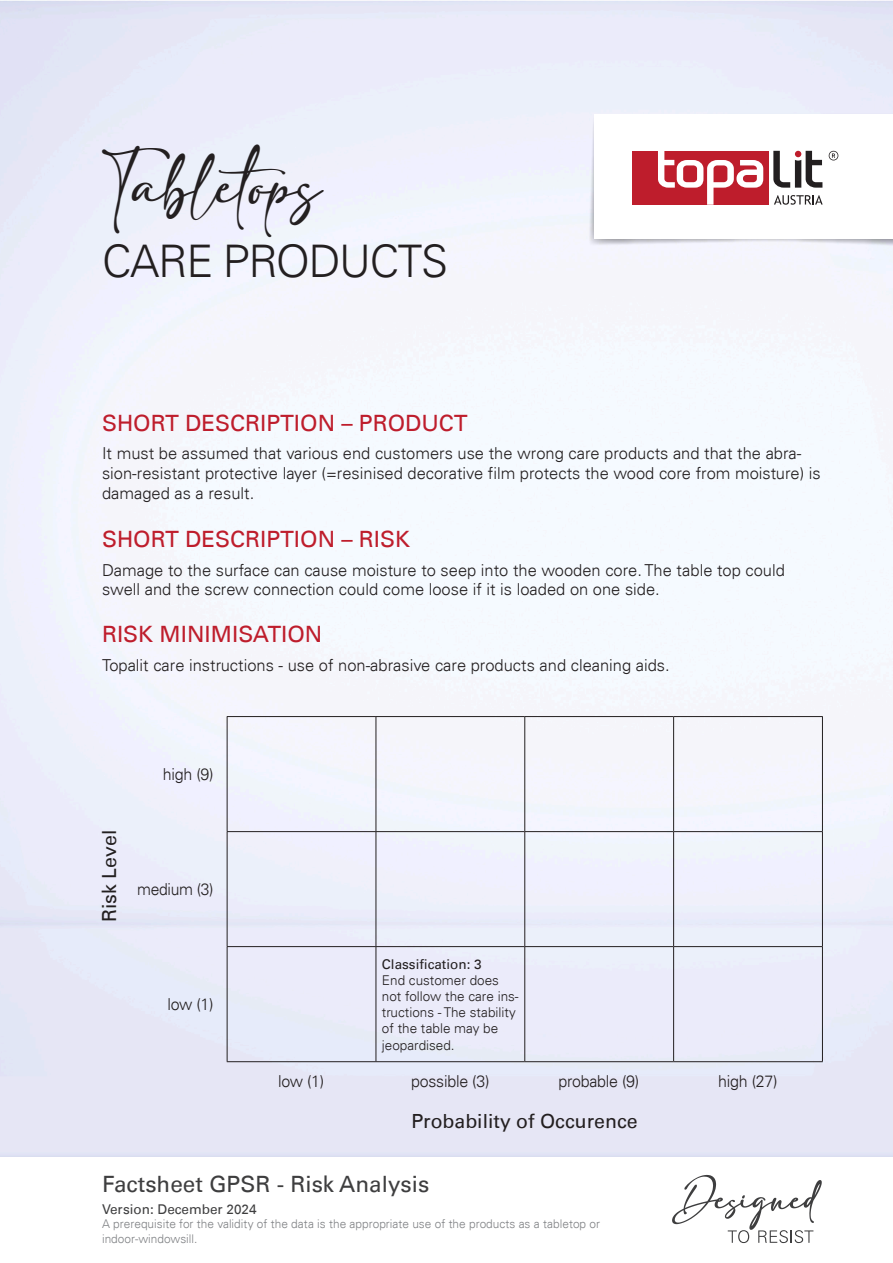
<style>
.page{position:relative;width:893px;height:1263px;background:#fff}
.page>*{position:absolute;margin:0;border:0;box-sizing:border-box;transform-origin:0 0}
.t1{font:48px "adelia";letter-spacing:-.01em;color:#231f20;scale:.9 1}
.t2{font:300 45px "Univers LT";letter-spacing:-.03em;color:#231f20}
.t3{font:22.5px "Univers LT";color:#be1d2c}
.t4{font:22.5px "Univers LT";color:#3e3e3f}
.t5{font:19.5px "Univers LT";color:#231f20}
.t6{font:300 16.5px/19.8px "Univers LT";color:#231f20}
.t7{font:300 16.5px "Univers LT";color:#231f20;scale:.95 1}
.t8{font:300 13.5px/16.2px "Univers LT";color:#231f20}
.t9{font:13.5px "Univers LT";color:#3e3e3f}
.t10{font:13.5px "Univers LT";color:#231f20}
.t11{font:300 12px/14.4px "Univers LT";color:#808285}
</style>
<div class="page">
<svg style="left:672px;top:1175px;width:150px;height:68px"></svg>
<img style="left:543px;top:102px;width:350px;height:165px">
<div style="left:594px;top:114px;width:299px;height:125px;background:#fff"></div>
<svg style="left:829px;top:151px;width:9px;height:9px"></svg>
<div style="left:632px;top:151px;width:136px;height:54px;background:#be1d2c"></div>
<svg style="left:773px;top:151px;width:49px;height:37px"></svg>
<svg style="left:658px;top:151px;width:105px;height:54px"></svg>
<svg style="left:774px;top:195px;width:49px;height:10px"></svg>
<hr style="left:227px;top:716px;width:149px;height:1px;background:#231f20">
<hr style="left:227px;top:717px;width:1px;height:114px;background:#231f20">
<hr style="left:376px;top:716px;width:149px;height:1px;background:#231f20">
<hr style="left:376px;top:717px;width:1px;height:114px;background:#231f20">
<hr style="left:525px;top:716px;width:149px;height:1px;background:#231f20">
<hr style="left:524px;top:717px;width:1px;height:114px;background:#231f20">
<hr style="left:674px;top:716px;width:149px;height:1px;background:#231f20">
<hr style="left:673px;top:717px;width:1px;height:114px;background:#231f20">
<hr style="left:822px;top:717px;width:1px;height:114px;background:#231f20">
<hr style="left:227px;top:831px;width:149px;height:1px;background:#231f20">
<hr style="left:227px;top:832px;width:1px;height:114px;background:#231f20">
<hr style="left:376px;top:831px;width:149px;height:1px;background:#231f20">
<hr style="left:376px;top:832px;width:1px;height:114px;background:#231f20">
<hr style="left:525px;top:831px;width:149px;height:1px;background:#231f20">
<hr style="left:524px;top:832px;width:1px;height:114px;background:#231f20">
<hr style="left:674px;top:831px;width:149px;height:1px;background:#231f20">
<hr style="left:673px;top:832px;width:1px;height:114px;background:#231f20">
<hr style="left:822px;top:832px;width:1px;height:114px;background:#231f20">
<hr style="left:227px;top:946px;width:149px;height:1px;background:#231f20">
<hr style="left:227px;top:947px;width:1px;height:114px;background:#231f20">
<hr style="left:376px;top:946px;width:149px;height:1px;background:#231f20">
<hr style="left:376px;top:947px;width:1px;height:114px;background:#231f20">
<hr style="left:525px;top:946px;width:149px;height:1px;background:#231f20">
<hr style="left:524px;top:947px;width:1px;height:114px;background:#231f20">
<hr style="left:674px;top:946px;width:149px;height:1px;background:#231f20">
<hr style="left:673px;top:947px;width:1px;height:114px;background:#231f20">
<hr style="left:822px;top:947px;width:1px;height:114px;background:#231f20">
<hr style="left:227px;top:1061px;width:149px;height:1px;background:#231f20">
<hr style="left:376px;top:1061px;width:149px;height:1px;background:#231f20">
<hr style="left:525px;top:1061px;width:149px;height:1px;background:#231f20">
<hr style="left:674px;top:1061px;width:149px;height:1px;background:#231f20">
<h1 class="t1" style="left:102px;top:161px;width:245px">Tabletops</h1>
<h2 class="t2" style="left:102px;top:234px;width:347px">CARE PRODUCTS</h2>
<h3 class="t3" style="left:102px;top:409px;width:367px">SHORT DESCRIPTION – PRODUCT</h3>
<p class="t6" style="left:102px;top:443px;width:720px">It must be assumed that various end customers use the wrong care products and that the abra&shy;sion-resistant protective layer (=resinised decorative film protects the wood core from moisture) is damaged as a result.</p>
<h3 class="t3" style="left:102px;top:526px;width:310px">SHORT DESCRIPTION – RISK</h3>
<p class="t6" style="left:102px;top:560px;width:684px">Damage to the surface can cause moisture to seep into the wooden core. The table top could swell and the screw connection could come loose if it is loaded on one side.</p>
<h3 class="t3" style="left:102px;top:621px;width:222px">RISK MINIMISATION</h3>
<p class="t6" style="left:102px;top:655px;width:569px">Topalit care instructions - use of non-abrasive care products and cleaning aids.</p>
<p class="t5" style="left:98px;top:922px;width:93px;rotate:-90deg">Risk Level</p>
<p class="t6" style="left:163px;top:764px;width:52px">high (9)</p>
<p class="t7" style="left:137px;top:879px;width:82px">medium (3)</p>
<p class="t6" style="left:167px;top:994px;width:48px">low (1)</p>
<p class="t10" style="left:382px;top:956px;width:101px">Classification: 3</p>
<p class="t8" style="left:382px;top:972px;width:138px">End customer does not follow the care ins&shy;tructions - The stability of the table may be jeopardised.</p>
<p class="t6" style="left:278px;top:1071px;width:48px">low (1)</p>
<p class="t6" style="left:411px;top:1071px;width:80px">possible (3)</p>
<p class="t6" style="left:558px;top:1071px;width:82px">probable (9)</p>
<p class="t6" style="left:718px;top:1071px;width:61px">high (27)</p>
<p class="t5" style="left:412px;top:1110px;width:228px">Probability of Occurence</p>
<h3 class="t4" style="left:102px;top:1170px;width:329px">Factsheet GPSR - Risk Analysis</h3>
<p class="t9" style="left:102px;top:1201px;width:156px">Version: December 2024</p>
<p class="t11" style="left:102px;top:1217px;width:500px">A prerequisite for the validity of the data is the appropriate use of the products as a tabletop or indoor-windowsill.</p>
</div>
